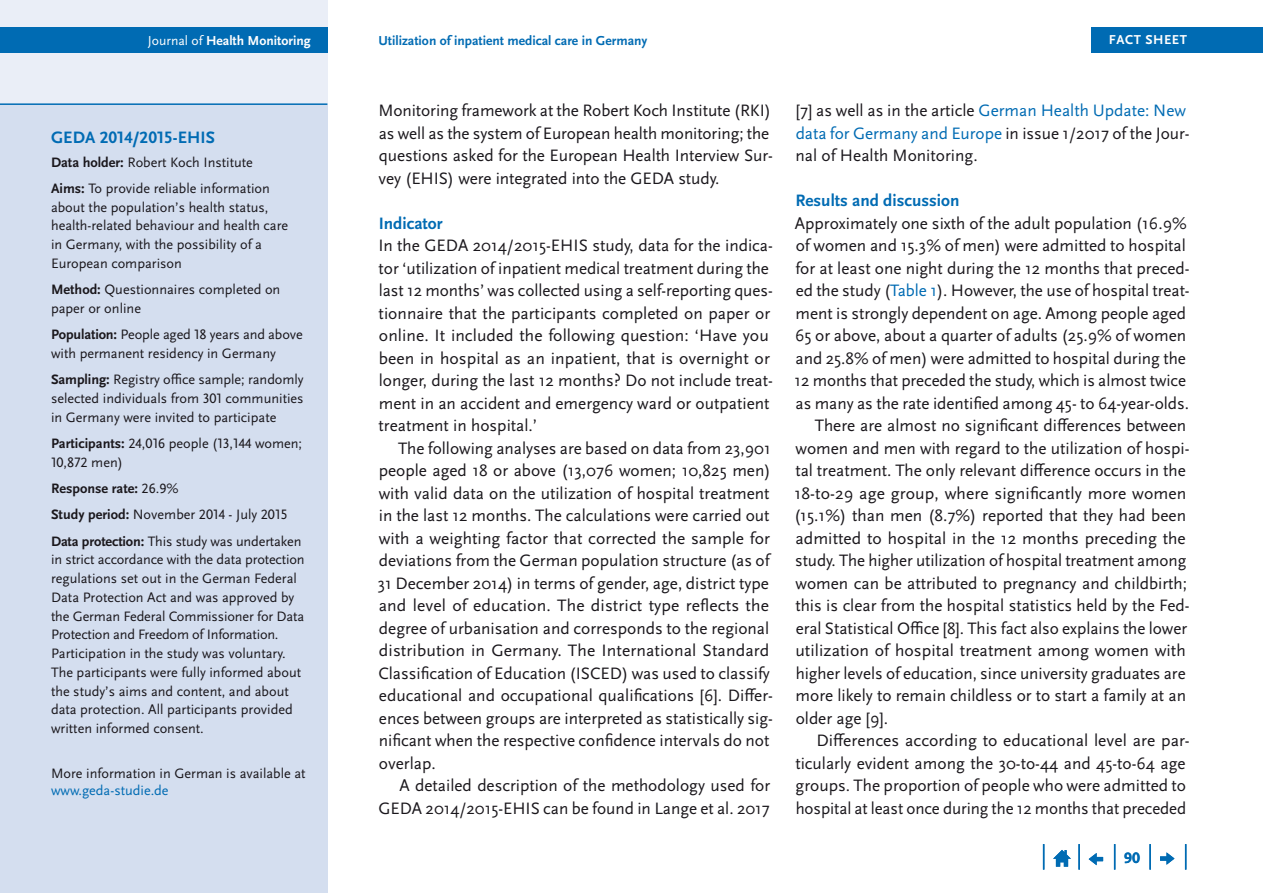
<style>
.page{position:relative;width:1263px;height:893px;background:#fff}
.page>*{position:absolute;margin:0;border:0;box-sizing:border-box;transform-origin:0 0}
.Copy_Einzug{font:17.25px/22.5px "Scala Sans Pro";color:#1a171c}
.Copy{font:17.25px/22.5px "Scala Sans Pro";color:#1a171c}
.t1{font:700 17.25px "Scala Sans Pro";color:#006bb3}
.t2{font:700 15.75px "Scala Sans Pro";color:#006bb3}
.BU_Quellenangabe{font:14.25px/18.8px "Scala Sans Pro";color:#1a171c}
.BU_Quellenangabe-2{font:700 14.25px "Scala Sans Pro";color:#1a171c}
.t3{font:14.25px "Scala Sans Pro";color:#006bb3}
.t4{font:700 13.65px "Scala Sans Pro";color:#006bb3}
.t5{font:700 13.65px "Scala Sans Pro";color:#fff}
.t6{font:700 13.5px "Scala Sans Pro";letter-spacing:.04em;color:#fff}
.s1{font-weight:400}
.s2{font-weight:700}
.s3{color:#006bb3}
</style>
<div class="page">
<div style="left:0;top:0;width:327px;height:893px;background:#eaeef7"></div>
<div style="left:1091px;top:28px;width:172px;height:25px;background:#006bb3"></div>
<div style="left:0;top:28px;width:327px;height:25px;background:#006bb3"></div>
<svg style="left:1185px;top:844px;width:1px;height:26px"></svg>
<hr style="left:1149px;top:844px;width:2px;height:26px;background:#006bb3">
<svg style="left:1114px;top:844px;width:1px;height:26px"></svg>
<hr style="left:1078px;top:844px;width:2px;height:26px;background:#006bb3">
<svg style="left:1043px;top:844px;width:1px;height:26px"></svg>
<svg style="left:1053px;top:850px;width:18px;height:17px"></svg>
<svg style="left:1089px;top:853px;width:14px;height:12px"></svg>
<svg style="left:1160px;top:852px;width:14px;height:13px"></svg>
<div style="left:0;top:105px;width:327px;height:788px;background:#d4deef"></div>
<hr style="left:0;top:103px;width:327px;height:2px;background:#006bb3">
<p class="t5" style="left:148px;top:33px;width:164px"><span class="s1">Journal of</span> Health Monitoring</p>
<p class="t4" style="left:378px;top:33px;width:270px">Utilization of inpatient medical care in Germany</p>
<p class="t6" style="left:1109px;top:32px;width:80px">FACT SHEET</p>
<h3 class="t1" style="left:51px;top:128px;width:165px">GEDA 2014/2015-EHIS</h3>
<p class="BU_Quellenangabe" style="left:51px;top:153px;width:203px"><span class="s2">Data holder:</span> Robert Koch Institute</p>
<p class="BU_Quellenangabe" style="left:51px;top:179px;width:239px"><span class="s2">Aims:</span> To provide reliable information about the population’s health status, health-related behaviour and health care in Germany, with the possibility of a European comparison</p>
<p class="BU_Quellenangabe" style="left:51px;top:280px;width:231px"><span class="s2">Method:</span> Questionnaires completed on paper or online</p>
<p class="BU_Quellenangabe" style="left:51px;top:325px;width:253px"><span class="s2">Population:</span> People aged 18 years and above with permanent residency in Germany</p>
<p class="BU_Quellenangabe" style="left:51px;top:370px;width:254px;text-align:justify"><span class="s2">Sampling:</span> Registry office sample; randomly selected individuals from 301 communities in Germany were invited to participate</p>
<p class="BU_Quellenangabe" style="left:51px;top:434px;width:253px"><span class="s2">Participants:</span> 24,016 people (13,144 women;<br>10,872 men)</p>
<p class="BU_Quellenangabe-2" style="left:51px;top:480px;width:129px">Response rate: <span class="s1">26.9%</span></p>
<p class="BU_Quellenangabe" style="left:51px;top:505px;width:238px"><span class="s2">Study period:</span> November 2014 - July 2015</p>
<p class="BU_Quellenangabe" style="left:51px;top:531px;width:255px"><span class="s2">Data protection:</span> This study was undertaken in strict accordance with the data protection regulations set out in the German Federal Data Protection Act and was approved by the German Federal Commissioner for Data Protection and Freedom of Information.<br>Participation in the study was voluntary.<br>The participants were fully informed about the study’s aims and content, and about data protection. All participants provided written informed consent.</p>
<p class="BU_Quellenangabe" style="left:51px;top:764px;width:256px">More information in German is available at</p>
<p class="t3" style="left:51px;top:782px;width:119px">www.geda-studie.de</p>
<p class="Copy_Einzug" style="left:378px;top:99px;width:396px">Monitoring framework at the Robert Koch Institute (RKI) as well as the system of European health monitoring; the questions asked for the European Health Interview Sur&shy;vey (EHIS) were integrated into the GEDA study.</p>
<h2 class="t1" style="left:379px;top:213px;width:65px">Indicator</h2>
<p class="Copy" style="left:378px;top:234px;width:396px">In the GEDA 2014/2015-EHIS study, data for the indica&shy;tor ‘utilization of inpatient medical treatment during the last 12 months’ was collected using a self-reporting ques&shy;tionnaire that the participants completed on paper or online. It included the following question: ‘Have you been in hospital as an inpatient, that is overnight or longer, during the last 12 months? Do not include treat&shy;ment in an accident and emergency ward or outpatient treatment in hospital.’</p>
<p class="Copy_Einzug" style="left:378px;top:437px;width:396px;text-indent:20px">The following analyses are based on data from 23,901 people aged 18 or above (13,076 women; 10,825 men) with valid data on the utilization of hospital treatment in the last 12 months. The calculations were carried out with a weighting factor that corrected the sample for deviations from the German population structure (as of 31 December 2014) in terms of gender, age, district type and level of education. The district type reflects the degree of urbanisation and corresponds to the regional distribution in Germany. The International Standard Classification of Education (ISCED) was used to classify educational and occupational qualifications [6]. Differ&shy;ences between groups are interpreted as statistically sig&shy;nificant when the respective confidence intervals do not overlap.</p>
<p class="Copy_Einzug" style="left:378px;top:774px;width:393px;text-align:right">A detailed description of the methodology used for<br>GEDA 2014/2015-EHIS can be found in Lange et al. 2017</p>
<p class="Copy_Einzug" style="left:795px;top:99px;width:396px">[7] as well as in the article <span class="s3">German Health Update: New data for Germany and Europe</span> in issue 1/2017 of the Jour&shy;nal of Health Monitoring.</p>
<h2 class="t1" style="left:795px;top:190px;width:165px">Results and discussion</h2>
<p class="Copy" style="left:794px;top:212px;width:397px">Approximately one sixth of the adult population (16.9% of women and 15.3% of men) were admitted to hospital for at least one night during the 12 months that preced&shy;ed the study (<span class="s3">Table 1</span>). However, the use of hospital treat&shy;ment is strongly dependent on age. Among people aged 65 or above, about a quarter of adults (25.9% of women and 25.8% of men) were admitted to hospital during the 12 months that preceded the study, which is almost twice as many as the rate identified among 45- to 64-year-olds.</p>
<p class="Copy_Einzug" style="left:794px;top:414px;width:397px;text-indent:21px">There are almost no significant differences between women and men with regard to the utilization of hospi&shy;tal treatment. The only relevant difference occurs in the 18-to-29 age group, where significantly more women (15.1%) than men (8.7%) reported that they had been admitted to hospital in the 12 months preceding the study. The higher utilization of hospital treatment among women can be attributed to pregnancy and childbirth; this is clear from the hospital statistics held by the Fed&shy;eral Statistical Office [8]. This fact also explains the lower utilization of hospital treatment among women with higher levels of education, since university graduates are more likely to remain childless or to start a family at an older age [9].</p>
<p class="Copy_Einzug" style="left:795px;top:729px;width:396px;text-indent:21px">Differences according to educational level are par&shy;ticularly evident among the 30-to-44 and 45-to-64 age groups. The proportion of people who were admitted to hospital at least once during the 12 months that preceded</p>
<p class="t2" style="left:1124px;top:849px;width:17px">90</p>
</div>
